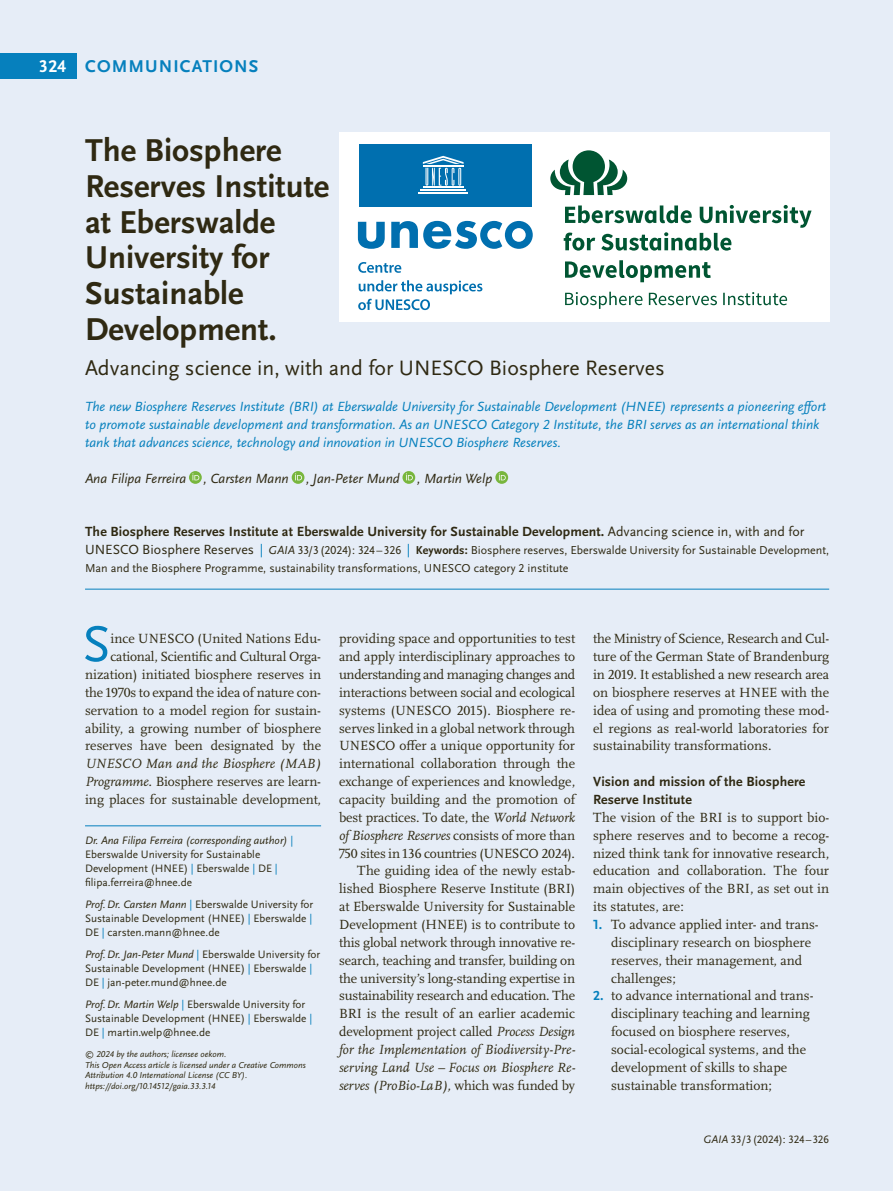
<style>
.page{position:relative;width:893px;height:1191px;background:#e6edf7}
.page>*{position:absolute;margin:0;border:0;box-sizing:border-box;transform-origin:0 0}
.t1{font:52.65px "Scala Sans Pro";color:#0680bd}
.Ü1_22_22{font:700 33px/35.7px "Scala Sans Pro";color:#2f2912}
.Ü1_1_14_5_17_5{font:21.75px "Scala Sans Pro";color:#2f2912}
.InfoÜ{font:700 17.85px "Scala Sans Pro";letter-spacing:.06em;color:#0680bd}
.t2{font:700 17.85px "Scala Sans Pro";color:#fff}
.Fließtext_oE_english{font:13.8px/17.9px "Scala Pro";color:#2f2912;text-align:justify}
.Vorspann{font:italic 13.8px/17.9px "Scala Sans Pro";color:#0680bd}
.Fließtext_mE_Aufzählung{font:13.8px/17.9px "Scala Pro";color:#2f2912}
.Abstract{font:700 13.8px "Scala Sans Pro";letter-spacing:.01em;color:#2f2912}
.Autor_innen{font:italic 13.8px "Scala Sans Pro";color:#2f2912}
.Ü3_9_25_11_9{font:700 13.8px/17.9px "Scala Sans Pro";letter-spacing:.01em;color:#2f2912}
.Abstract-2{font:12px/17.9px "Scala Sans Pro";color:#2f2912}
.Autor_innen-Adressen{font:11.25px/14.2px "Scala Sans Pro";color:#2f2912}
.License{font:italic 9px/10.5px "Scala Sans Pro";color:#2f2912}
.s1{font-weight:400}
.s2{font-size:13.8px}
.s3{font-size:13.8px;color:#0680bd}
.s4{font-style:italic}
.s5{font-weight:700}
.s6{color:#0680bd}
.s7{font-family:"Scala Sans Pro";font-weight:700;color:#0680bd}
</style>
<div class="page">
<div style="left:0;top:53px;width:77px;height:25px;background:#0680bd"></div>
<hr style="left:85px;top:589px;width:744px;height:1px;background:#0680bd">
<svg style="left:189px;top:471px;width:13px;height:13px"></svg>
<svg style="left:192px;top:473px;width:7px;height:7px"></svg>
<div style="left:339px;top:132px;width:490px;height:190px;background:#fff"></div>
<svg style="left:550px;top:150px;width:262px;height:159px"></svg>
<svg style="left:358px;top:222px;width:27px;height:27px"></svg>
<svg style="left:391px;top:221px;width:142px;height:28px"></svg>
<div style="left:360px;top:144px;width:172px;height:62px;background:#006faf"></div>
<hr style="left:423px;top:186px;width:41px;height:2px;background:#fff">
<hr style="left:421px;top:189px;width:45px;height:2px;background:#fff">
<hr style="left:418px;top:192px;width:50px;height:2px;background:#fff">
<svg style="left:423px;top:156px;width:41px;height:30px"></svg>
<svg style="left:358px;top:262px;width:43px;height:11px"></svg>
<svg style="left:358px;top:280px;width:124px;height:30px"></svg>
<hr style="left:85px;top:825px;width:236px;height:1px;background:#0680bd">
<svg style="left:402px;top:471px;width:13px;height:13px"></svg>
<svg style="left:406px;top:473px;width:7px;height:7px"></svg>
<svg style="left:495px;top:471px;width:13px;height:13px"></svg>
<svg style="left:499px;top:473px;width:7px;height:7px"></svg>
<svg style="left:292px;top:471px;width:12px;height:13px"></svg>
<svg style="left:295px;top:473px;width:7px;height:7px"></svg>
<p class="t2" style="left:39px;top:56px;width:28px">324</p>
<h5 class="InfoÜ" style="left:85px;top:56px;width:175px">COMMUNICATIONS</h5>
<p class="Ü1_22_22" style="left:85px;top:133px;width:246px">The Biosphere<br>Reserves Institute at Eberswalde<br>University for<br>Sustainable<br>Development.</p>
<h1 class="Ü1_1_14_5_17_5" style="left:85px;top:356px;width:581px">Advancing science in, with and for UNESCO Biosphere Reserves</h1>
<p class="Vorspann" style="left:85px;top:398px;width:743px">The new Biosphere Reserves Institute (BRI) at Eberswalde University for Sustainable Development (HNEE) represents a pioneering effort to promote sustainable development and transformation. As an UNESCO Category 2 Institute, the BRI serves as an international think tank that advances science, technology and innovation in UNESCO Biosphere Reserves.</p>
<p class="Autor_innen" style="left:85px;top:470px;width:205px">Ana Filipa Ferreira , Carsten Mann</p>
<p class="Autor_innen" style="left:306px;top:470px;width:95px">, Jan-Peter Mund</p>
<p class="Autor_innen" style="left:417px;top:470px;width:77px">, Martin Welp</p>
<p class="Abstract" style="left:85px;top:524px;width:721px">The Biosphere Reserves Institute at Eberswalde University for Sustainable Development. <span class="s1">Advancing science in, with and for</span></p>
<p class="Abstract-2" style="left:85px;top:541px;width:746px"><span class="s2">UNESCO Biosphere Reserves</span> <span class="s3">|</span> <span class="s4">GAIA</span> 33/3 (2024): 324–326 <span class="s3">|</span> <span class="s5">Keywords:</span> Biosphere reserves, Eberswalde University for Sustainable Development,<br>Man and the Biosphere Programme, sustainability transformations, UNESCO category 2 institute</p>
<h1 class="t1" style="left:82px;top:614px;width:30px">S</h1>
<p class="Fließtext_oE_english" style="left:85px;top:630px;width:238px;text-align:right">ince UNESCO (United Nations Edu&shy;cational, Scientific and Cultural Orga&shy;nization) initiated biosphere reserves in the 1970s to expand the idea of nature con&shy;servation to a model region for sustain&shy;ability, a growing number of biosphere reserves have been designated by the</p>
<p class="Fließtext_oE_english" style="left:85px;top:755px;width:238px"><span class="s4">UNESCO Man and the Biosphere (MAB)<br>Programme.</span> Biosphere reserves are learn&shy;ing places for sustainable development,</p>
<p class="Autor_innen-Adressen" style="left:85px;top:833px;width:210px"><span class="s4">Dr. Ana Filipa Ferreira (corresponding author)</span> <span class="s6">| </span>Eberswalde University for Sustainable Development (HNEE) <span class="s6">|</span> Eberswalde <span class="s6">|</span> DE <span class="s6">| </span>filipa.ferreira@hnee.de</p>
<p class="Autor_innen-Adressen" style="left:85px;top:897px;width:230px;text-align:justify"><span class="s4">Prof.Dr. Carsten Mann</span> <span class="s6">|</span> Eberswalde University for Sustainable Development (HNEE) <span class="s6">|</span> Eberswalde <span class="s6">| </span>DE <span class="s6">|</span> carsten.mann@hnee.de</p>
<p class="Autor_innen-Adressen" style="left:85px;top:947px;width:237px"><span class="s4">Prof.Dr. Jan-Peter Mund</span> <span class="s6">|</span> Eberswalde University for<br>Sustainable Development (HNEE) <span class="s6">|</span> Eberswalde <span class="s6">|<br></span>DE <span class="s6">|</span> jan-peter.mund@hnee.de</p>
<p class="Autor_innen-Adressen" style="left:85px;top:997px;width:229px"><span class="s4">Prof.Dr. Martin Welp</span> <span class="s6">|</span> Eberswalde University for<br>Sustainable Development (HNEE) <span class="s6">|</span> Eberswalde <span class="s6">|<br></span>DE <span class="s6">|</span> martin.welp@hnee.de</p>
<p class="License" style="left:85px;top:1049px;width:222px">© 2024 by the authors; licensee oekom.<br>This Open Access article is licensed under a Creative Commons<br>Attribution 4.0 International License (CC BY).</p>
<p class="License" style="left:85px;top:1080px;width:132px">https://doi.org/10.14512/gaia.33.3.14</p>
<p class="Fließtext_oE_english" style="left:339px;top:630px;width:238px;text-align:right">providing space and opportunities to test and apply interdisciplinary approaches to understanding and managing changes and interactions between social and ecological systems (UNESCO 2015). Biosphere re&shy;serves linked in a global network through UNESCO offer a unique opportunity for international collaboration through the exchange of experiences and knowledge, capacity building and the promotion of best practices. To date, the <span class="s4">World Network of Biosphere Reserves</span> consists of more than 750 sites in 136 countries (UNESCO 2024).<br>The guiding idea of the newly estab&shy;lished Biosphere Reserve Institute (BRI) at Eberswalde University for Sustainable Development (HNEE) is to contribute to this global network through innovative re&shy;search, teaching and transfer, building on the university’s long-standing expertise in sustainability research and education. The BRI is the result of an earlier academic development project called <span class="s4">Process Design for the Implementation of Biodiversity-Pre&shy;serving Land Use – Focus on Biosphere Re&shy;serves (ProBio-LaB),</span> which was funded by</p>
<p class="Fließtext_oE_english" style="left:593px;top:630px;width:238px">the Ministry of Science, Research and Cul&shy;ture of the German State of Brandenburg in 2019. It established a new research area on biosphere reserves at HNEE with the idea of using and promoting these mod&shy;el regions as real-world laboratories for sustainability transformations.</p>
<h3 class="Ü3_9_25_11_9" style="left:593px;top:773px;width:214px">Vision and mission of the Biosphere<br>Reserve Institute</h3>
<p class="Fließtext_oE_english" style="left:593px;top:808px;width:238px">The vision of the BRI is to support bio&shy;sphere reserves and to become a recog&shy;nized think tank for innovative research, education and collaboration. The four main objectives of the BRI, as set out in its statutes, are:</p>
<p class="Fließtext_mE_Aufzählung" style="left:611px;top:915px;width:207px;text-indent:-18px"><span class="s7">1.</span> To advance applied inter- and trans-- disciplinary research on biosphere reserves, their management, and challenges;</p>
<p class="Fließtext_mE_Aufzählung" style="left:611px;top:987px;width:202px;text-indent:-18px"><span class="s7">2.</span> to advance international and trans-- disciplinary teaching and learning focused on biosphere reserves, social-ecological systems, and the development of skills to shape sustainable transformation;</p>
<p class="Autor_innen-Adressen" style="left:703px;top:1132px;width:127px"><span class="s4">GAIA</span> 33/3 (2024): 324–326</p>
</div>
